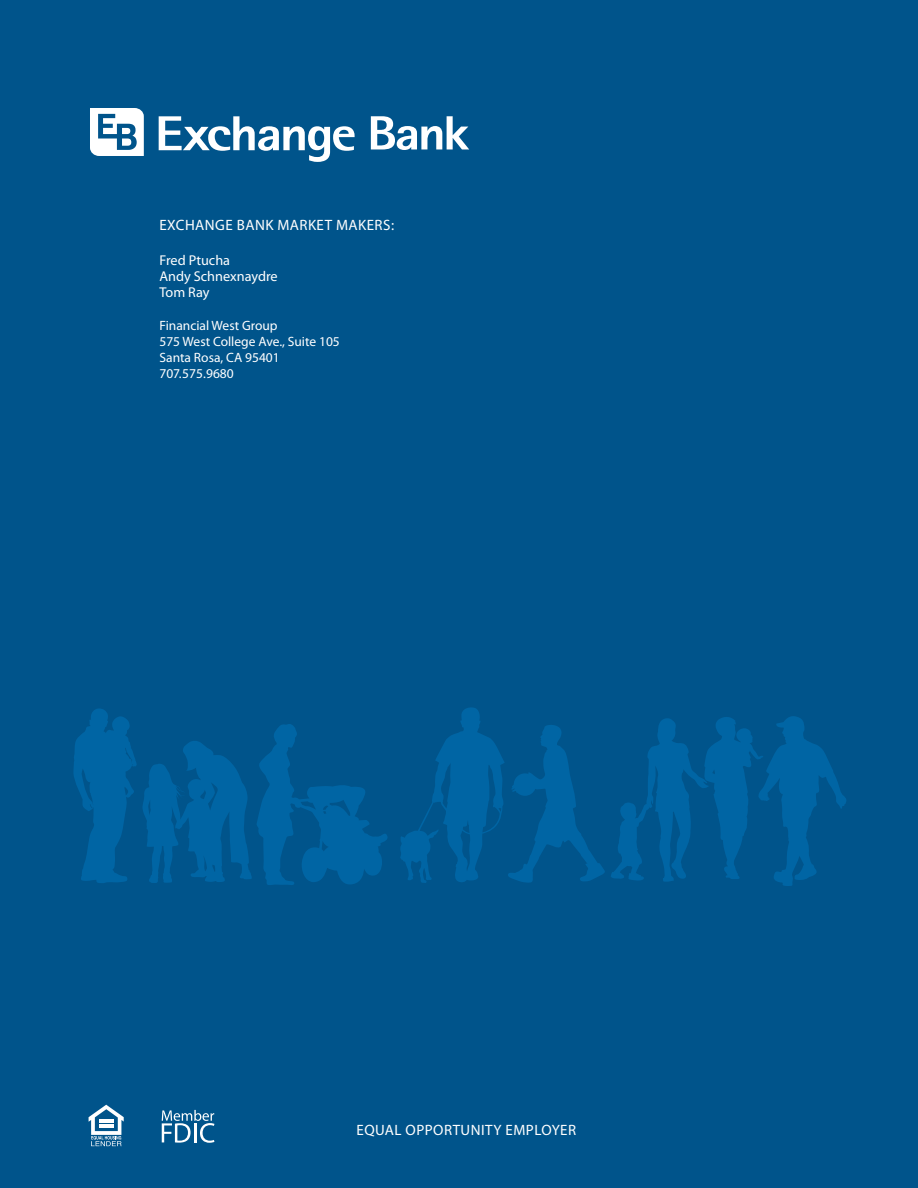
<style>
.page{position:relative;width:918px;height:1188px;background:#00548b}
.page>*{position:absolute;margin:0;border:0;box-sizing:border-box;transform-origin:0 0}
.t1{font:15px "Myriad Pro";letter-spacing:.03em;color:#fff}
.t2{font:14.25px/16px "Myriad Pro";color:#fff}
.t3{font:13.5px/16.2px "Myriad Pro";color:#fff}
</style>
<div class="page">
<svg style="left:159px;top:116px;width:196px;height:46px"></svg>
<svg style="left:371px;top:116px;width:98px;height:34px"></svg>
<svg style="left:90px;top:108px;width:54px;height:48px"></svg>
<svg style="left:611px;top:716px;width:235px;height:170px"></svg>
<svg style="left:400px;top:707px;width:205px;height:176px"></svg>
<svg style="left:73px;top:708px;width:315px;height:177px"></svg>
<svg style="left:89px;top:1105px;width:35px;height:41px"></svg>
<hr style="left:99px;top:1124px;width:14px;height:4px;background:#fff">
<hr style="left:99px;top:1119px;width:14px;height:4px;background:#fff">
<svg style="left:162px;top:1110px;width:52px;height:33px"></svg>
<p class="t1" style="left:159px;top:216px;width:236px">EXCHANGE BANK MARKET MAKERS:</p>
<p class="t2" style="left:159px;top:252px;width:120px">Fred Ptucha<br>Andy Schnexnaydre<br>Tom Ray</p>
<p class="t3" style="left:159px;top:317px;width:182px">Financial West Group<br>575 West College Ave., Suite 105<br>Santa Rosa, CA 95401<br>707.575.9680</p>
<p class="t1" style="left:357px;top:1120px;width:221px">EQUAL OPPORTUNITY EMPLOYER</p>
</div>
